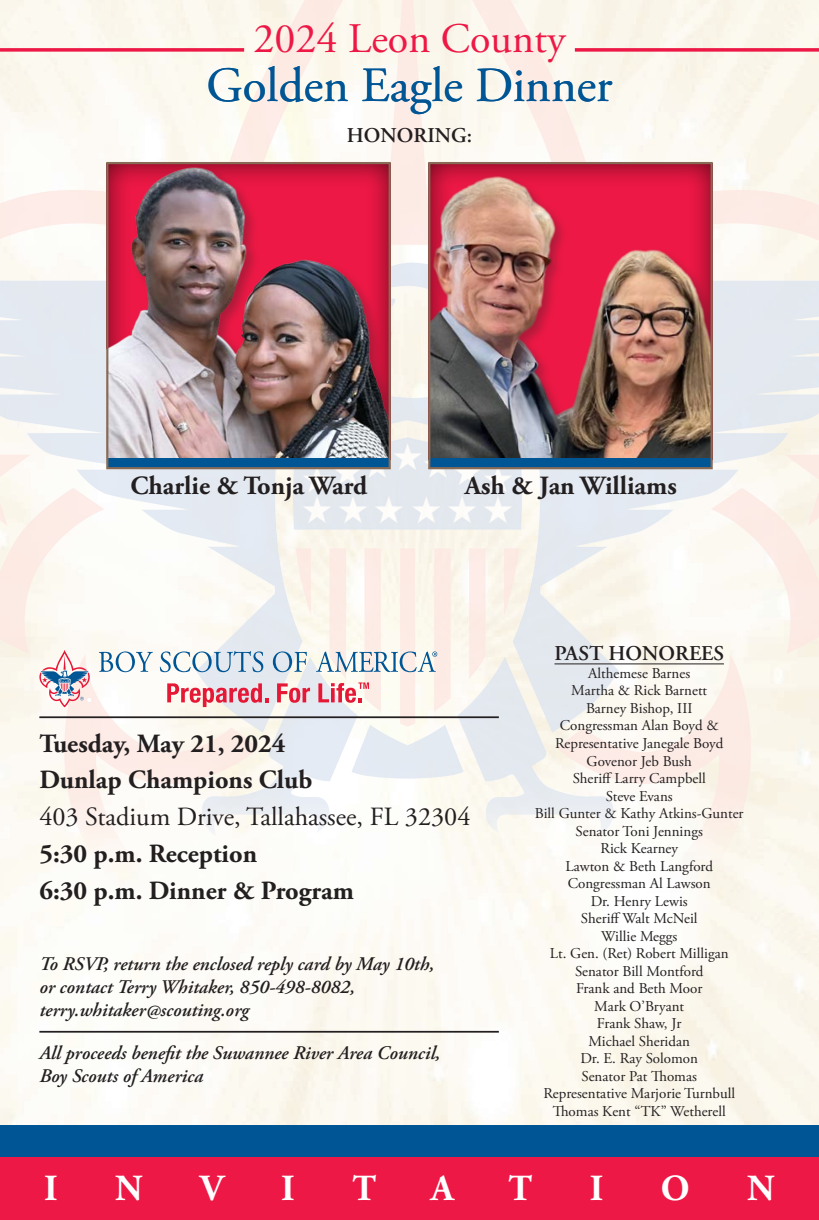
<style>
.page{position:relative;width:819px;height:1220px;background:#fff}
.page>*{position:absolute;margin:0;border:0;box-sizing:border-box;transform-origin:0 0}
.t1{font:49px "Adobe Garamond Pro";color:#005595}
.t2{font:42px "Adobe Garamond Pro";color:#ed1845}
.t3{font:700 36.75px "Adobe Garamond Pro";color:#fff}
.t4{font:700 26.25px "Adobe Garamond Pro";color:#231f20}
.t5{font:26.25px "Adobe Garamond Pro";color:#231f20}
.t6{font:600 21px "Adobe Garamond Pro";color:#231f20}
.t7{font:italic 600 19.25px "Adobe Garamond Pro";color:#231f20}
.t8{font:15.05px/17.5px "Adobe Garamond Pro";color:#231f20;text-align:center}
</style>
<div class="page">
<img style="left:0;top:892px;width:819px;height:233px">
<img style="left:0;top:0;width:819px;height:892px">
<div style="left:0;top:1156px;width:819px;height:63px;background:#ed1845"></div>
<div style="left:0;top:1125px;width:819px;height:31px;background:#005595"></div>
<hr style="left:39px;top:716px;width:460px;height:2px;background:#231f20">
<hr style="left:39px;top:1030px;width:460px;height:2px;background:#231f20">
<svg style="left:39px;top:649px;width:52px;height:58px"></svg>
<svg style="left:99px;top:651px;width:54px;height:21px"></svg>
<svg style="left:160px;top:650px;width:103px;height:22px"></svg>
<svg style="left:273px;top:651px;width:34px;height:21px"></svg>
<svg style="left:316px;top:651px;width:121px;height:21px"></svg>
<svg style="left:167px;top:683px;width:101px;height:24px"></svg>
<svg style="left:277px;top:683px;width:33px;height:19px"></svg>
<svg style="left:318px;top:682px;width:51px;height:20px"></svg>
<svg style="left:575px;top:48px;width:244px;height:4px"></svg>
<svg style="left:0;top:48px;width:244px;height:4px"></svg>
<hr style="left:555px;top:663px;width:169px;height:1px;background:#231f20">
<img style="left:431px;top:166px;width:279px;height:292px">
<div style="left:429px;top:458px;width:283px;height:10px;background:#005595"></div>
<div style="left:428px;top:162px;width:285px;height:307px;border:2px solid #886b57"></div>
<img style="left:109px;top:165px;width:279px;height:293px">
<div style="left:107px;top:458px;width:283px;height:10px;background:#005595"></div>
<div style="left:106px;top:162px;width:285px;height:307px;border:2px solid #886b57"></div>
<p class="t2" style="left:254px;top:13px;width:313px">2024 Leon County</p>
<p class="t1" style="left:207px;top:56px;width:407px">Golden Eagle Dinner</p>
<p class="t6" style="left:347px;top:123px;width:127px">HONORING:</p>
<p class="t4" style="left:130px;top:470px;width:238px">Charlie &amp; Tonja Ward</p>
<p class="t4" style="left:465px;top:470px;width:214px">Ash &amp; Jan Williams</p>
<p class="t4" style="left:39px;top:727px;width:248px">Tuesday, May 21, 2024</p>
<p class="t4" style="left:39px;top:764px;width:274px">Dunlap Champions Club</p>
<p class="t5" style="left:39px;top:800px;width:433px">403 Stadium Drive, Tallahassee, FL 32304</p>
<p class="t4" style="left:39px;top:838px;width:219px">5:30 p.m. Reception</p>
<p class="t4" style="left:39px;top:874px;width:316px">6:30 p.m. Dinner &amp; Program</p>
<p class="t7" style="left:39px;top:952px;width:396px">To RSVP, return the enclosed reply card by May 10th,</p>
<p class="t7" style="left:39px;top:975px;width:317px">or contact Terry Whitaker, 850-498-8082,</p>
<p class="t7" style="left:39px;top:998px;width:211px">terry.whitaker@scouting.org</p>
<p class="t7" style="left:39px;top:1041px;width:402px">All proceeds benefit the Suwannee River Area Council,</p>
<p class="t7" style="left:39px;top:1064px;width:165px">Boy Scouts of America</p>
<p class="t6" style="left:555px;top:641px;width:171px">PAST HONOREES</p>
<p class="t8" style="left:571px;top:664px;width:137px">Althemese Barnes<br>Martha &amp; Rick Barnett</p>
<p class="t8" style="left:586px;top:699px;width:108px">Barney Bishop, III</p>
<p class="t8" style="left:555px;top:717px;width:170px">Congressman Alan Boyd &amp;<br>Representative Janegale Boyd</p>
<p class="t8" style="left:587px;top:752px;width:107px">Govenor Jeb Bush</p>
<p class="t8" style="left:573px;top:769px;width:135px">Sheriff Larry Campbell</p>
<p class="t8" style="left:606px;top:787px;width:68px">Steve Evans</p>
<p class="t8" style="left:535px;top:804px;width:210px">Bill Gunter &amp; Kathy Atkins-Gunter</p>
<p class="t8" style="left:576px;top:822px;width:129px">Senator Toni Jennings<br>Rick Kearney</p>
<p class="t8" style="left:566px;top:857px;width:149px">Lawton &amp; Beth Langford</p>
<p class="t8" style="left:568px;top:874px;width:144px">Congressman Al Lawson</p>
<p class="t8" style="left:591px;top:892px;width:98px">Dr. Henry Lewis</p>
<p class="t8" style="left:581px;top:909px;width:118px">Sheriff Walt McNeil</p>
<p class="t8" style="left:601px;top:927px;width:78px">Willie Meggs</p>
<p class="t8" style="left:550px;top:945px;width:180px">Lt. Gen. (Ret) Robert Milligan</p>
<p class="t8" style="left:575px;top:962px;width:130px">Senator Bill Montford</p>
<p class="t8" style="left:576px;top:980px;width:128px">Frank and Beth Moor<br>Mark O’Bryant</p>
<p class="t8" style="left:589px;top:1015px;width:103px">Frank Shaw, Jr<br>Michael Sheridan</p>
<p class="t8" style="left:580px;top:1050px;width:119px">Dr. E. Ray Solomon</p>
<p class="t8" style="left:582px;top:1067px;width:117px">Senator Pat Thomas</p>
<p class="t8" style="left:543px;top:1085px;width:193px">Representative Marjorie Turnbull</p>
<p class="t8" style="left:553px;top:1102px;width:175px">Thomas Kent “TK” Wetherell</p>
<h3 class="t3" style="left:44px;top:1166px;width:15px">I</h3>
<h3 class="t3" style="left:115px;top:1166px;width:29px">N</h3>
<h3 class="t3" style="left:200px;top:1166px;width:25px">V</h3>
<h3 class="t3" style="left:281px;top:1166px;width:15px">I</h3>
<h3 class="t3" style="left:352px;top:1166px;width:25px">T</h3>
<h3 class="t3" style="left:431px;top:1166px;width:24px">A</h3>
<h3 class="t3" style="left:509px;top:1166px;width:25px">T</h3>
<h3 class="t3" style="left:590px;top:1166px;width:15px">I</h3>
<h3 class="t3" style="left:661px;top:1166px;width:30px">O</h3>
<h3 class="t3" style="left:747px;top:1166px;width:29px">N</h3>
</div>
